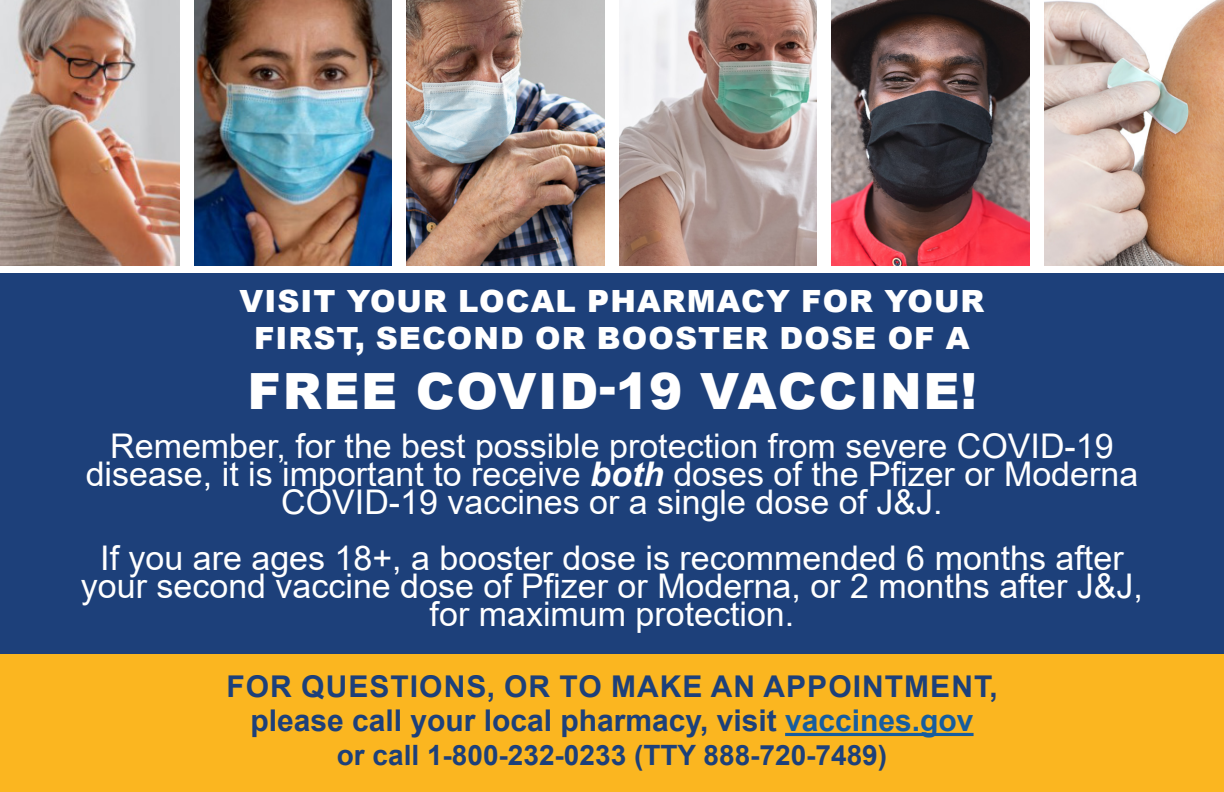
<style>
.page{position:relative;width:1224px;height:792px;background:#fff}
.page>*{position:absolute;margin:0;border:0;box-sizing:border-box;transform-origin:0 0}
.t1{font:900 50px "Arial";letter-spacing:.035em;color:#fff}
.t2{font:34px/28px "Arial";color:#fff;text-align:center}
.t3{font:900 30.6px "Arial";letter-spacing:.035em;color:#fff}
.t4{font:700 30px "Arial";color:#1d407a}
.t5{font:700 30px "Arial";letter-spacing:.035em;color:#1d407a}
.t6{font:700 28px "Arial";color:#1d407a}
.s1{font-weight:700;font-style:italic}
.s2{color:#175d9e}
</style>
<div class="page">
<div style="left:0;top:645px;width:1224px;height:147px;background:#fbb620"></div>
<div style="left:0;top:274px;width:1224px;height:380px;background:#1d407a"></div>
<img style="left:0;top:0;width:180px;height:265px">
<hr style="left:785px;top:733px;width:189px;height:3px;background:#175d9e">
<img style="left:194px;top:0;width:198px;height:265px">
<img style="left:407px;top:0;width:197px;height:265px">
<img style="left:619px;top:0;width:198px;height:265px">
<img style="left:832px;top:0;width:197px;height:265px">
<img style="left:1044px;top:0;width:180px;height:265px">
<p class="t3" style="left:240px;top:279px;width:746px">VISIT YOUR LOCAL PHARMACY FOR YOUR</p>
<p class="t3" style="left:254px;top:315px;width:717px">FIRST, SECOND OR BOOSTER DOSE OF A</p>
<p class="t1" style="left:248px;top:354px;width:731px">FREE COVID-19 VACCINE!</p>
<p class="t2" style="left:86px;top:432px;width:1054px">Remember, for the best possible protection from severe COVID-19 disease, it is important to receive <span class="s1">both</span> doses of the Pfizer or Moderna<br>COVID-19 vaccines or a single dose of J&amp;J.</p>
<p class="t2" style="left:81px;top:544px;width:1064px">If you are ages 18+, a booster dose is recommended 6 months after your second vaccine dose of Pfizer or Moderna, or 2 months after J&amp;J, for maximum protection.</p>
<p class="t5" style="left:226px;top:666px;width:773px">FOR QUESTIONS, OR TO MAKE AN APPOINTMENT,</p>
<p class="t4" style="left:250px;top:700px;width:725px">please call your local pharmacy, visit <span class="s2">vaccines.gov</span></p>
<p class="t6" style="left:337px;top:735px;width:552px">or call 1-800-232-0233 (TTY 888-720-7489)</p>
</div>
